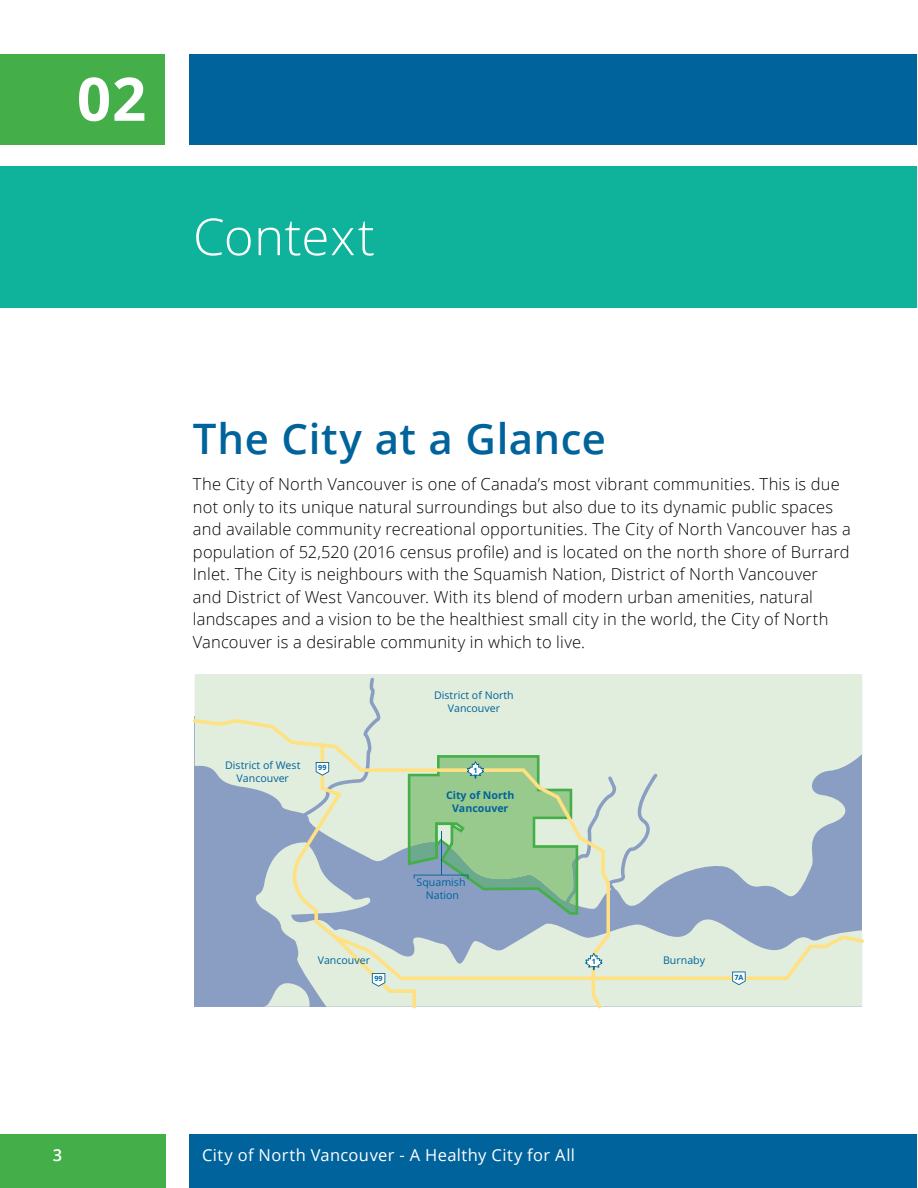
<style>
.page{position:relative;width:918px;height:1188px;background:#fff}
.page>*{position:absolute;margin:0;border:0;box-sizing:border-box;transform-origin:0 0}
.t1{font:700 60px "Open Sans";color:#fff}
.t2{font:300 51px "Open Sans";letter-spacing:.01em;color:#fff}
.t3{font:600 42px "Open Sans";letter-spacing:.01em;color:#00639c}
.t4{font:300 16.5px/22.5px "Open Sans";letter-spacing:.01em;color:#000}
.t5{font:16.5px "Open Sans";letter-spacing:.02em;color:#fff}
.t6{font:600 16.5px "Open Sans";color:#fff}
.t7{font:10.65px/12.8px "Open Sans";color:#00639c;text-align:center}
.t8{font:700 10.65px/12.8px "Open Sans";color:#00639c;text-align:center}
.t9{font:700 7.2px "Open Sans";color:#00639c}
</style>
<div class="page">
<div style="left:0;top:54px;width:165px;height:91px;background:#44af49"></div>
<div style="left:0;top:1134px;width:165px;height:54px;background:#44af49"></div>
<div style="left:189px;top:54px;width:727px;height:91px;background:#00639c"></div>
<div style="left:189px;top:1134px;width:727px;height:54px;background:#00639c"></div>
<div style="left:0;top:166px;width:916px;height:142px;background:#0fb29a"></div>
<div style="left:195px;top:674px;width:667px;height:69px;background:#e1eedd"></div>
<div style="left:610px;top:980px;width:252px;height:27px;background:#e1eedd"></div>
<svg style="left:193px;top:719px;width:417px;height:289px;background:#b8c7d0"></svg>
<svg style="left:293px;top:743px;width:571px;height:237px;background:#c3d1d1"></svg>
<svg style="left:585px;top:953px;width:17px;height:17px"></svg>
<svg style="left:732px;top:972px;width:14px;height:13px"></svg>
<svg style="left:291px;top:678px;width:89px;height:145px;background:#dce8d7"></svg>
<svg style="left:333px;top:935px;width:83px;height:73px;background:#dae3d0"></svg>
<svg style="left:408px;top:755px;width:250px;height:160px;background:#aacbae"></svg>
<hr style="left:441px;top:832px;width:1px;height:43px;background:#00639c">
<h1 class="t1" style="left:77px;top:57px;width:71px">02</h1>
<h2 class="t2" style="left:193px;top:202px;width:183px">Context</h2>
<h3 class="t3" style="left:193px;top:410px;width:414px">The City at a Glance</h3>
<p class="t4" style="left:193px;top:472px;width:660px">The City of North Vancouver is one of Canada’s most vibrant communities. This is due not only to its unique natural surroundings but also due to its dynamic public spaces and available community recreational opportunities. The City of North Vancouver has a population of 52,520 (2016 census profile) and is located on the north shore of Burrard Inlet. The City is neighbours with the Squamish Nation, District of North Vancouver<br>and District of West Vancouver. With its blend of modern urban amenities, natural landscapes and a vision to be the healthiest small city in the world, the City of North Vancouver is a desirable community in which to live.</p>
<p class="t7" style="left:225px;top:758px;width:77px">District of West<br>Vancouver</p>
<p class="t9" style="left:318px;top:763px;width:10px">99</p>
<p class="t7" style="left:434px;top:689px;width:81px">District of North<br>Vancouver</p>
<p class="t9" style="left:473px;top:765px;width:6px">1</p>
<p class="t8" style="left:446px;top:788px;width:70px">City of North<br>Vancouver</p>
<p class="t7" style="left:417px;top:875px;width:50px">Squamish<br>Nation</p>
<p class="t7" style="left:318px;top:953px;width:54px">Vancouver</p>
<p class="t7" style="left:663px;top:953px;width:44px">Burnaby</p>
<p class="t9" style="left:592px;top:956px;width:6px">1</p>
<p class="t9" style="left:374px;top:974px;width:10px">99</p>
<p class="t9" style="left:734px;top:972px;width:11px">7A</p>
<p class="t6" style="left:53px;top:1143px;width:11px">3</p>
<p class="t5" style="left:202px;top:1143px;width:374px">City of North Vancouver - A Healthy City for All</p>
</div>
